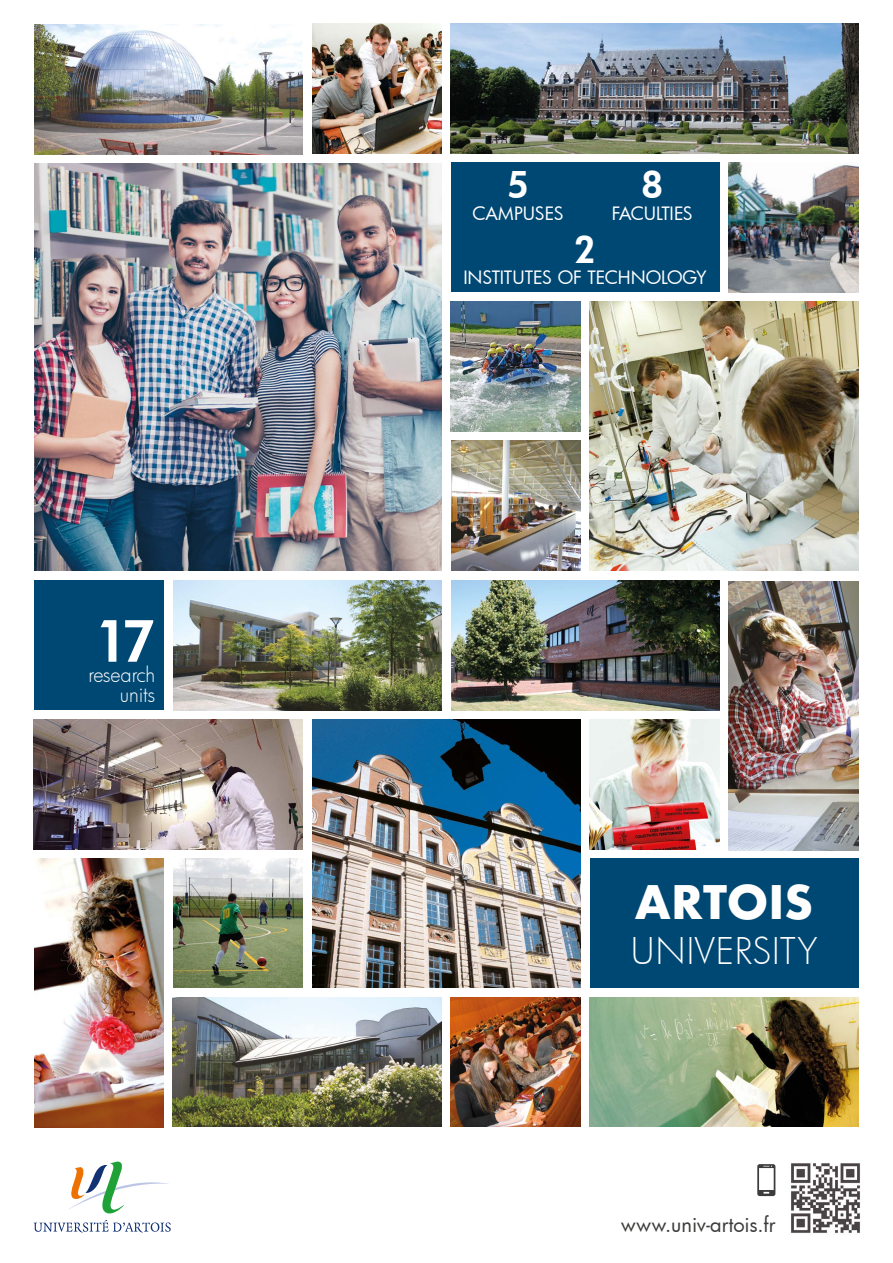
<style>
.page{position:relative;width:893px;height:1263px;background:#fff}
.page>*{position:absolute;margin:0;border:0;box-sizing:border-box;transform-origin:0 0}
.t1{font:800 55.05px "Futura";color:#fff}
.t2{font:700 45px "Futura";color:#fff}
.t3{font:300 36px "Futura";letter-spacing:.025em;color:#fff}
.t4{font:800 36px "Futura";color:#fff}
.t5{font:19.95px "Futura";color:#3c3c3b}
.t6{font:300 19.95px/20px "Futura";color:#fff;text-align:right}
.t7{font:18px "Futura";letter-spacing:-.005em;color:#fff}
.t8{font:18px "Futura";letter-spacing:-.03em;color:#fff}
</style>
<div class="page">
<svg style="left:34px;top:1161px;width:137px;height:71px"></svg>
<img style="left:791px;top:1163px;width:69px;height:70px">
<svg style="left:757px;top:1164px;width:18px;height:32px"></svg>
<img style="left:173px;top:997px;width:269px;height:130px">
<img style="left:34px;top:858px;width:130px;height:270px">
<div style="left:34px;top:580px;width:130px;height:130px;background:#004874"></div>
<div style="left:590px;top:858px;width:268px;height:130px;background:#004874"></div>
<img style="left:312px;top:24px;width:130px;height:129px">
<img style="left:451px;top:440px;width:130px;height:130px">
<img style="left:34px;top:25px;width:269px;height:129px">
<img style="left:173px;top:580px;width:269px;height:130px">
<img style="left:34px;top:163px;width:408px;height:407px">
<img style="left:451px;top:24px;width:407px;height:129px">
<img style="left:451px;top:580px;width:268px;height:130px">
<img style="left:313px;top:719px;width:267px;height:269px">
<div style="left:451px;top:163px;width:268px;height:129px;background:#004874"></div>
<img style="left:590px;top:301px;width:268px;height:269px">
<img style="left:34px;top:719px;width:269px;height:130px">
<img style="left:451px;top:301px;width:130px;height:130px">
<img style="left:729px;top:582px;width:129px;height:268px">
<img style="left:590px;top:997px;width:268px;height:130px">
<img style="left:590px;top:719px;width:129px;height:130px">
<img style="left:173px;top:858px;width:130px;height:130px">
<img style="left:729px;top:163px;width:129px;height:129px">
<img style="left:451px;top:997px;width:130px;height:130px">
<p class="t1" style="left:95px;top:604px;width:62px">17</p>
<p class="t6" style="left:88px;top:664px;width:68px">research units</p>
<p class="t4" style="left:508px;top:161px;width:22px">5</p>
<p class="t7" style="left:472px;top:201px;width:93px">CAMPUSES</p>
<p class="t4" style="left:642px;top:161px;width:22px">8</p>
<p class="t8" style="left:612px;top:201px;width:83px">FACULTIES</p>
<p class="t4" style="left:575px;top:225px;width:22px">2</p>
<p class="t7" style="left:463px;top:265px;width:245px">INSTITUTES OF TECHNOLOGY</p>
<p class="t2" style="left:635px;top:870px;width:180px">ARTOIS</p>
<p class="t3" style="left:631px;top:927px;width:188px">UNIVERSITY</p>
<p class="t5" style="left:621px;top:1211px;width:156px">www.univ-artois.fr</p>
</div>
